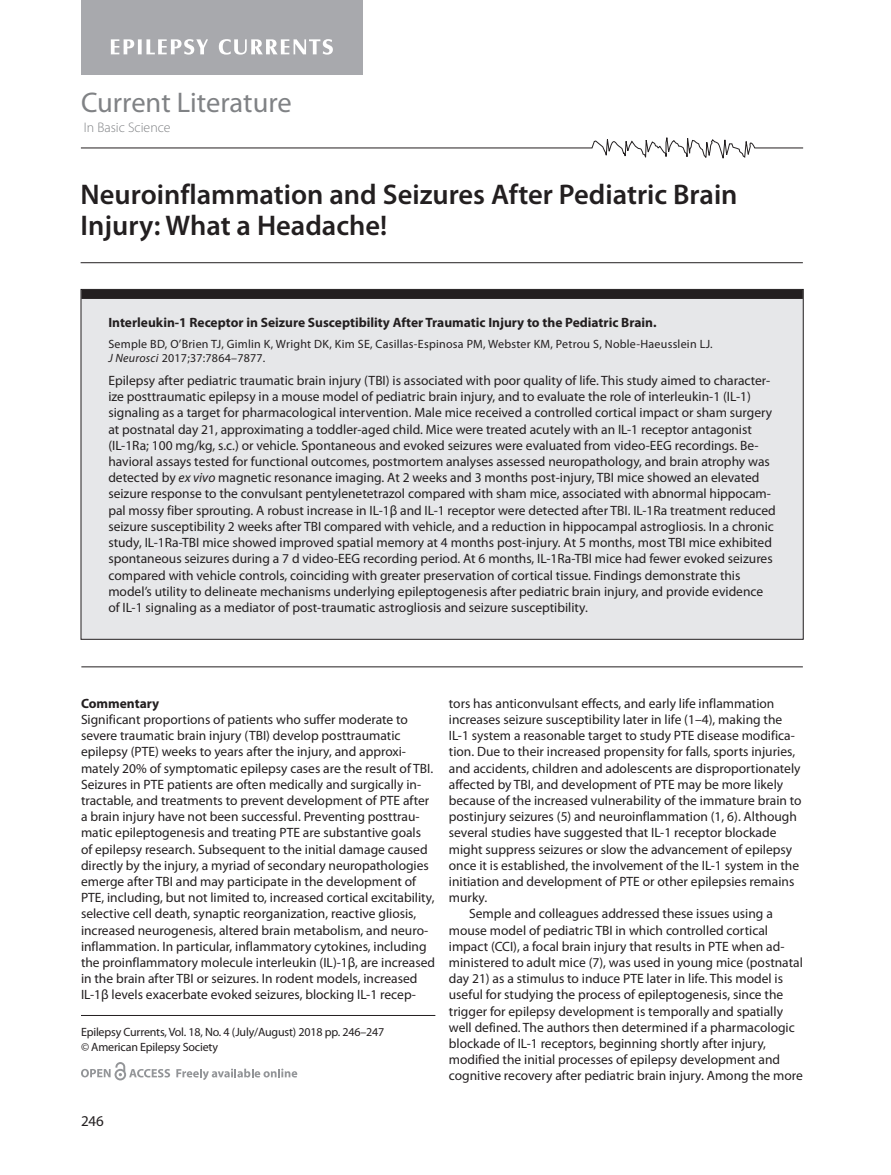
<style>
.page{position:relative;width:891px;height:1175px;background:#fff}
.page>*{position:absolute;margin:0;border:0;box-sizing:border-box;transform-origin:0 0}
.t1{font:600 28.5px/31.5px "Myriad Pro";color:#231f20}
.t2{font:28.5px "Myriad Pro";color:#808285}
.t3{font:15px "Myriad Pro";color:#231f20}
.t4{font:300 13.8px "Myriad Pro";color:#808285}
.t5{font:13.5px/16.2px "Myriad Pro";color:#231f20}
.t6{font:700 13.5px "Myriad Pro";color:#231f20}
.t7{font:12px/14.4px "Myriad Pro";letter-spacing:.02em;color:#231f20}
.t8{font:12px/14.4px "Myriad Pro";letter-spacing:-.015em;color:#231f20}
.s1{font-style:italic}
</style>
<div class="page">
<hr style="left:81px;top:1015px;width:354px;height:1px;background:#231f20">
<svg style="left:176px;top:1068px;width:121px;height:12px"></svg>
<svg style="left:81px;top:1062px;width:89px;height:18px"></svg>
<svg style="left:80px;top:137px;width:724px;height:22px"></svg>
<div style="left:81px;top:0;width:281px;height:75px;background:#a8a9ad"></div>
<svg style="left:111px;top:39px;width:222px;height:16px"></svg>
<div style="left:81px;top:289px;width:722px;height:350px;background:#e6e7e9"></div>
<div style="left:81px;top:290px;width:722px;height:9px;background:#231f20"></div>
<hr style="left:81px;top:666px;width:722px;height:1px;background:#231f20">
<hr style="left:81px;top:262px;width:722px;height:1px;background:#231f20">
<h1 class="t2" style="left:81px;top:87px;width:212px">Current Literature</h1>
<p class="t4" style="left:84px;top:119px;width:88px">In Basic Science</p>
<h1 class="t1" style="left:81px;top:179px;width:658px">Neuroinflammation and Seizures After Pediatric Brain<br>Injury: What a Headache!</h1>
<p class="t6" style="left:108px;top:314px;width:550px">Interleukin-1 Receptor in Seizure Susceptibility After Traumatic Injury to the Pediatric Brain.</p>
<p class="t7" style="left:108px;top:337px;width:606px">Semple BD, O’Brien TJ, Gimlin K, Wright DK, Kim SE, Casillas-Espinosa PM, Webster KM, Petrou S, Noble-Haeusslein LJ.<br><span class="s1">J Neurosci</span> 2017;37:7864–7877.</p>
<p class="t5" style="left:108px;top:373px;width:669px">Epilepsy after pediatric traumatic brain injury (TBI) is associated with poor quality of life. This study aimed to character&shy;ize posttraumatic epilepsy in a mouse model of pediatric brain injury, and to evaluate the role of interleukin-1 (IL-1) signaling as a target for pharmacological intervention. Male mice received a controlled cortical impact or sham surgery at postnatal day 21, approximating a toddler-aged child. Mice were treated acutely with an IL-1 receptor antagonist (IL-1Ra; 100 mg/kg, s.c.) or vehicle. Spontaneous and evoked seizures were evaluated from video-EEG recordings. Be&shy;havioral assays tested for functional outcomes, postmortem analyses assessed neuropathology, and brain atrophy was detected by <span class="s1">ex vivo</span> magnetic resonance imaging. At 2 weeks and 3 months post-injury, TBI mice showed an elevated seizure response to the convulsant pentylenetetrazol compared with sham mice, associated with abnormal hippocam&shy;pal mossy fiber sprouting. A robust increase in IL-1β and IL-1 receptor were detected after TBI. IL-1Ra treatment reduced seizure susceptibility 2 weeks after TBI compared with vehicle, and a reduction in hippocampal astrogliosis. In a chronic study, IL-1Ra-TBI mice showed improved spatial memory at 4 months post-injury. At 5 months, most TBI mice exhibited spontaneous seizures during a 7 d video-EEG recording period. At 6 months, IL-1Ra-TBI mice had fewer evoked seizures compared with vehicle controls, coinciding with greater preservation of cortical tissue. Findings demonstrate this model’s utility to delineate mechanisms underlying epileptogenesis after pediatric brain injury, and provide evidence of IL-1 signaling as a mediator of post-traumatic astrogliosis and seizure susceptibility.</p>
<p class="t6" style="left:81px;top:695px;width:80px">Commentary</p>
<p class="t5" style="left:81px;top:711px;width:356px">Significant proportions of patients who suffer moderate to severe traumatic brain injury (TBI) develop posttraumatic epilepsy (PTE) weeks to years after the injury, and approxi&shy;mately 20% of symptomatic epilepsy cases are the result of TBI.<br>Seizures in PTE patients are often medically and surgically in&shy;tractable, and treatments to prevent development of PTE after a brain injury have not been successful. Preventing posttrau&shy;matic epileptogenesis and treating PTE are substantive goals of epilepsy research. Subsequent to the initial damage caused directly by the injury, a myriad of secondary neuropathologies emerge after TBI and may participate in the development of PTE, including, but not limited to, increased cortical excitability, selective cell death, synaptic reorganization, reactive gliosis, increased neurogenesis, altered brain metabolism, and neuro&shy;inflammation. In particular, inflammatory cytokines, including the proinflammatory molecule interleukin (IL)-1β, are increased in the brain after TBI or seizures. In rodent models, increased IL-1β levels exacerbate evoked seizures, blocking IL-1 recep-</p>
<p class="t8" style="left:81px;top:1025px;width:305px">Epilepsy Currents, Vol. 18, No. 4 (July/August) 2018 pp. 246–247 © American Epilepsy Society</p>
<p class="t3" style="left:81px;top:1113px;width:24px">246</p>
<p class="t5" style="left:449px;top:695px;width:327px">tors has anticonvulsant effects, and early life inflammation</p>
<p class="t5" style="left:449px;top:711px;width:335px">increases seizure susceptibility later in life (1–4), making the</p>
<p class="t5" style="left:449px;top:727px;width:348px">IL-1 system a reasonable target to study PTE disease modifica-</p>
<p class="t5" style="left:449px;top:744px;width:348px">tion. Due to their increased propensity for falls, sports injuries,</p>
<p class="t5" style="left:449px;top:760px;width:353px">and accidents, children and adolescents are disproportionately</p>
<p class="t5" style="left:449px;top:776px;width:336px">affected by TBI, and development of PTE may be more likely</p>
<p class="t5" style="left:449px;top:792px;width:354px">because of the increased vulnerability of the immature brain to</p>
<p class="t5" style="left:449px;top:808px;width:350px">postinjury seizures (5) and neuroinflammation (1, 6). Although</p>
<p class="t5" style="left:449px;top:825px;width:329px">several studies have suggested that IL-1 receptor blockade</p>
<p class="t5" style="left:449px;top:841px;width:345px">might suppress seizures or slow the advancement of epilepsy</p>
<p class="t5" style="left:449px;top:857px;width:352px">once it is established, the involvement of the IL-1 system in the</p>
<p class="t5" style="left:449px;top:873px;width:347px">initiation and development of PTE or other epilepsies remains</p>
<p class="t5" style="left:449px;top:889px;width:40px">murky.</p>
<p class="t5" style="left:469px;top:906px;width:305px">Semple and colleagues addressed these issues using a</p>
<p class="t5" style="left:449px;top:922px;width:321px">mouse model of pediatric TBI in which controlled cortical</p>
<p class="t5" style="left:449px;top:938px;width:337px">impact (CCI), a focal brain injury that results in PTE when ad-</p>
<p class="t5" style="left:449px;top:954px;width:356px">ministered to adult mice (7), was used in young mice (postnatal</p>
<p class="t5" style="left:449px;top:970px;width:336px">day 21) as a stimulus to induce PTE later in life. This model is</p>
<p class="t5" style="left:449px;top:987px;width:336px">useful for studying the process of epileptogenesis, since the</p>
<p class="t5" style="left:449px;top:1003px;width:336px">trigger for epilepsy development is temporally and spatially</p>
<p class="t5" style="left:449px;top:1019px;width:347px">well defined. The authors then determined if a pharmacologic</p>
<p class="t5" style="left:449px;top:1035px;width:319px">blockade of IL-1 receptors, beginning shortly after injury,</p>
<p class="t5" style="left:449px;top:1051px;width:333px">modified the initial processes of epilepsy development and</p>
<p class="t5" style="left:449px;top:1068px;width:356px">cognitive recovery after pediatric brain injury. Among the more</p>
</div>
